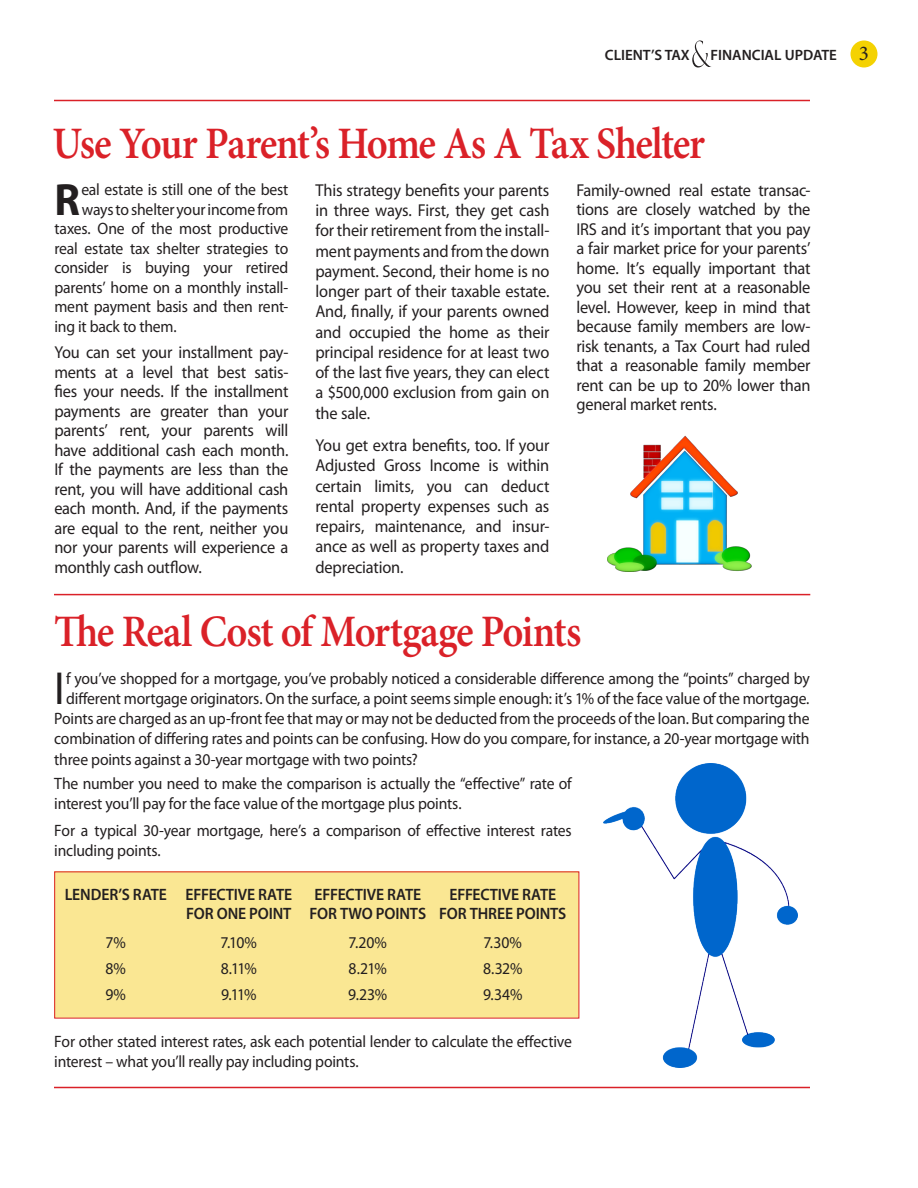
<style>
.page{position:relative;width:918px;height:1188px;background:#fff}
.page>*{position:absolute;margin:0;border:0;box-sizing:border-box;transform-origin:0 0}
.Body_1b_Initial_Cap{font:46.5px "Myriad Pro";color:#231f20;scale:.95 1}
.Body_1b_Initial_Cap-2{font:700 45.45px "Myriad Pro";color:#231f20;scale:.95 1}
.Head_1B_a{font:600 45px "Minion Pro";letter-spacing:-.035em;color:#da2128;scale:.9 1}
.Page_Number{font:21px "Minion Pro";color:#231f20}
.Body_1b{font:17.25px/19.5px "Myriad Pro";letter-spacing:-.01em;color:#231f20;text-align:justify;scale:.95 1}
.Body_1b_Initial_Cap-3{font:16.5px "Myriad Pro";letter-spacing:-.015em;color:#231f20;scale:.95 1}
.Body_1b-2{font:16.5px/20.2px "Myriad Pro";letter-spacing:-.015em;color:#231f20;scale:.95 1}
.Body_1b-3{font:600 16.5px "Myriad Pro";letter-spacing:-.01em;color:#231f20;scale:.95 1}
.CTFU_Page_Header{font:600 15px "Myriad Pro";color:#231f20}
</style>
<div class="page">
<div style="left:850px;top:40px;width:28px;height:28px;background:#f4d202;border-radius:50%"></div>
<svg style="left:692px;top:40px;width:20px;height:28px"></svg>
<hr style="left:54px;top:100px;width:756px;height:1px;background:#da2128">
<hr style="left:54px;top:1087px;width:756px;height:1px;background:#da2128">
<div style="left:55px;top:872px;width:524px;height:146px;background:#fae793"></div>
<hr style="left:54px;top:594px;width:756px;height:1px;background:#da2128">
<img style="left:604px;top:764px;width:193px;height:303px">
<img style="left:607px;top:435px;width:145px;height:137px">
<p class="CTFU_Page_Header" style="left:605px;top:45px;width:86px">CLIENT’S TAX</p>
<p class="CTFU_Page_Header" style="left:710px;top:45px;width:128px">FINANCIAL UPDATE</p>
<p class="Page_Number" style="left:859px;top:39px;width:12px">3</p>
<p class="Head_1B_a" style="left:52px;top:113px;width:727px">Use Your Parent’s Home As A Tax Shelter</p>
<p class="Body_1b_Initial_Cap-2" style="left:54px;top:170px;width:28px">R</p>
<p class="Body_1b_Initial_Cap-3" style="left:81px;top:180px;width:219px">eal estate is still one of the best</p>
<p class="Body_1b_Initial_Cap-3" style="left:82px;top:199px;width:219px">waystoshelter yourincome from</p>
<p class="Body_1b_Initial_Cap-3" style="left:54px;top:219px;width:248px">taxes. One of the most productive</p>
<p class="Body_1b_Initial_Cap-3" style="left:54px;top:238px;width:248px">real estate tax shelter strategies to</p>
<p class="Body_1b_Initial_Cap-3" style="left:54px;top:258px;width:248px">consider is buying your retired</p>
<p class="Body_1b_Initial_Cap-3" style="left:54px;top:277px;width:248px">parents’ home on a monthly install-</p>
<p class="Body_1b_Initial_Cap-3" style="left:54px;top:297px;width:248px">ment payment basis and then rent-</p>
<p class="Body_1b_Initial_Cap-3" style="left:54px;top:316px;width:130px">ing it back to them.</p>
<p class="Body_1b" style="left:54px;top:342px;width:248px">You can set your installment pay&shy;ments at a level that best satis&shy;fies your needs. If the installment payments are greater than your parents’ rent, your parents will have additional cash each month.<br>If the payments are less than the rent, you will have additional cash each month. And, if the payments are equal to the rent, neither you nor your parents will experience a monthly cash outflow.</p>
<p class="Body_1b" style="left:315px;top:180px;width:248px;line-height:20.2px">This strategy benefits your parents in three ways. First, they get cash for their retirement from the install&shy;ment payments and from the down payment. Second, their home is no longer part of their taxable estate.<br>And, finally, if your parents owned and occupied the home as their principal residence for at least two of the last five years, they can elect a $500,000 exclusion from gain on the sale.</p>
<p class="Body_1b" style="left:315px;top:435px;width:248px;line-height:20.2px">You get extra benefits, too. If your Adjusted G ross Income is within certain limits, you can deduct rental property expenses such as repairs, maintenance, and insur&shy;ance as well as property taxes and depreciation.</p>
<p class="Body_1b" style="left:576px;top:180px;width:248px">Family-owned real estate transac&shy;tions are closely watched by the IRS and it’s important that you pay a fair market price for your parents’ home. It’s equally important that you set their rent at a reasonable level. However, keep in mind that because family members are low&shy;risk tenants, a Tax Court had ruled that a reasonable family member rent can be up to 20% lower than general market rents.</p>
<p class="Head_1B_a" style="left:54px;top:601px;width:587px">The Real Cost of Mortgage Points</p>
<p class="Body_1b_Initial_Cap" style="left:54px;top:659px;width:13px">I</p>
<p class="Body_1b_Initial_Cap-3" style="left:66px;top:668px;width:784px">f you’ve shopped for a mortgage, you’ve probably noticed a considerable difference among the “points” charged by</p>
<p class="Body_1b_Initial_Cap-3" style="left:66px;top:688px;width:784px">different mortgage originators. On the surface, a point seems simple enough: it’s 1% of the face value of the mortgage.</p>
<p class="Body_1b_Initial_Cap-3" style="left:54px;top:708px;width:797px">Points are charged as an up-front fee that may or may not be deducted from the proceeds of the loan. But comparing the</p>
<p class="Body_1b_Initial_Cap-3" style="left:54px;top:729px;width:796px">combination of differing rates and points can be confusing. How do you compare, for instance, a 20-year mortgage with</p>
<p class="Body_1b_Initial_Cap-3" style="left:54px;top:749px;width:384px">three points against a 30-year mortgage with two points?</p>
<p class="Body_1b-2" style="left:54px;top:773px;width:546px">The number you need to make the comparison is actually the “effective” rate of interest you’ll pay for the face value of the mortgage plus points.</p>
<p class="Body_1b-2" style="left:54px;top:820px;width:546px">For a typical 30-year mortgage, here’s a comparison of effective interest rates including points.</p>
<p class="Body_1b-3" style="left:56px;top:878px;width:241px">LENDER’S RATE EFFECTIVE RATE</p>
<p class="Body_1b-3" style="left:306px;top:878px;width:114px">EFFECTIVE RATE</p>
<p class="Body_1b-3" style="left:440px;top:878px;width:114px">EFFECTIVE RATE</p>
<p class="Body_1b-3" style="left:177px;top:898px;width:402px">FOR ONE POINT FOR TWO POINTS FOR THREE POINTS</p>
<p class="Body_1b-2" style="left:97px;top:926px;width:23px">7%</p>
<p class="Body_1b-2" style="left:212px;top:926px;width:39px">7.10%</p>
<p class="Body_1b-2" style="left:340px;top:926px;width:42px">7.20%</p>
<p class="Body_1b-2" style="left:475px;top:926px;width:42px">7.30%</p>
<p class="Body_1b-2" style="left:97px;top:953px;width:23px">8%</p>
<p class="Body_1b-2" style="left:212px;top:953px;width:39px">8.11%</p>
<p class="Body_1b-2" style="left:340px;top:953px;width:42px">8.21%</p>
<p class="Body_1b-2" style="left:474px;top:953px;width:43px">8.32%</p>
<p class="Body_1b-2" style="left:97px;top:979px;width:23px">9%</p>
<p class="Body_1b-2" style="left:212px;top:979px;width:39px">9.11%</p>
<p class="Body_1b-2" style="left:339px;top:979px;width:42px">9.23%</p>
<p class="Body_1b-2" style="left:474px;top:979px;width:43px">9.34%</p>
<p class="Body_1b-2" style="left:54px;top:1031px;width:546px">For other stated interest rates, ask each potential lender to calculate the effective interest – what you’ll really pay including points.</p>
<p class="Body_1b-3" style="left:65px;top:883px;width:241px">LENDER’S RATE EFFECTIVE RATE</p>
<p class="Body_1b-3" style="left:315px;top:883px;width:114px">EFFECTIVE RATE</p>
<p class="Body_1b-3" style="left:449px;top:883px;width:114px">EFFECTIVE RATE</p>
<p class="Body_1b-3" style="left:186px;top:903px;width:402px">FOR ONE POINT FOR TWO POINTS FOR THREE POINTS</p>
<p class="Body_1b-2" style="left:106px;top:932px;width:23px">7%</p>
<p class="Body_1b-2" style="left:221px;top:932px;width:40px">7.10%</p>
<p class="Body_1b-2" style="left:349px;top:932px;width:42px">7.20%</p>
<p class="Body_1b-2" style="left:484px;top:932px;width:42px">7.30%</p>
<p class="Body_1b-2" style="left:106px;top:958px;width:23px">8%</p>
<p class="Body_1b-2" style="left:221px;top:958px;width:40px">8.11%</p>
<p class="Body_1b-2" style="left:349px;top:958px;width:42px">8.21%</p>
<p class="Body_1b-2" style="left:483px;top:958px;width:43px">8.32%</p>
<p class="Body_1b-2" style="left:106px;top:984px;width:23px">9%</p>
<p class="Body_1b-2" style="left:221px;top:984px;width:39px">9.11%</p>
<p class="Body_1b-2" style="left:348px;top:984px;width:43px">9.23%</p>
<p class="Body_1b-2" style="left:483px;top:984px;width:43px">9.34%</p>
</div>
